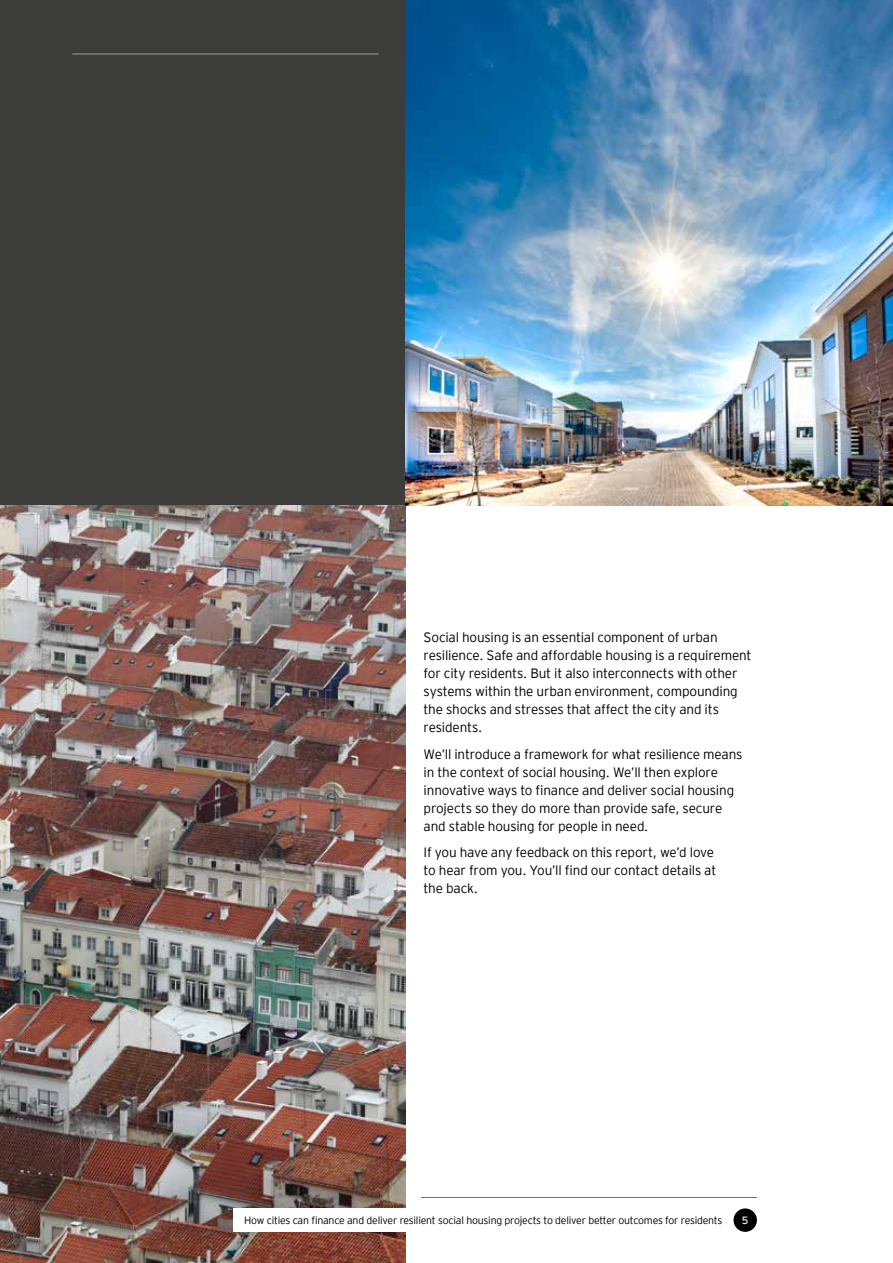
<style>
.page{position:relative;width:893px;height:1263px;background:#fff}
.page>*{position:absolute;margin:0;border:0;box-sizing:border-box;transform-origin:0 0}
.t1{font:300 13.5px/18px "EY Interstate";letter-spacing:-.015em;color:#000}
.t2{font:300 10.5px "EY Interstate";letter-spacing:-.02em;color:#000}
.t3{font:10.5px "EY Interstate";color:#fff}
</style>
<div class="page">
<div style="left:0;top:0;width:406px;height:505px;background:#3c3c3b"></div>
<hr style="left:421px;top:1197px;width:336px;height:1px;background:#706f6f">
<img style="left:0;top:505px;width:406px;height:758px">
<img style="left:406px;top:0;width:487px;height:505px">
<hr style="left:72px;top:54px;width:306px;height:1px;background:#9d9d9c">
<div style="left:234px;top:1208px;width:489px;height:24px;background:#fff"></div>
<div style="left:733px;top:1208px;width:24px;height:24px;background:#000;border-radius:50%"></div>
<p class="t1" style="left:424px;top:628px;width:329px">Social housing is an essential component of urban resilience. Safe and affordable housing is a requirement for city residents. But it also interconnects with other systems within the urban environment, compounding the shocks and stresses that affect the city and its residents.</p>
<p class="t1" style="left:424px;top:744px;width:320px">We’ll introduce a framework for what resilience means in the context of social housing. We’ll then explore innovative ways to finance and deliver social housing projects so they do more than provide safe, secure and stable housing for people in need.</p>
<p class="t1" style="left:424px;top:843px;width:294px">If you have any feedback on this report, we’d love to hear from you. You’ll find our contact details at the back.</p>
<p class="t2" style="left:244px;top:1213px;width:480px">How cities can finance and deliver resilient social housing projects to deliver better outcomes for residents</p>
<p class="t3" style="left:742px;top:1213px;width:8px">5</p>
</div>
